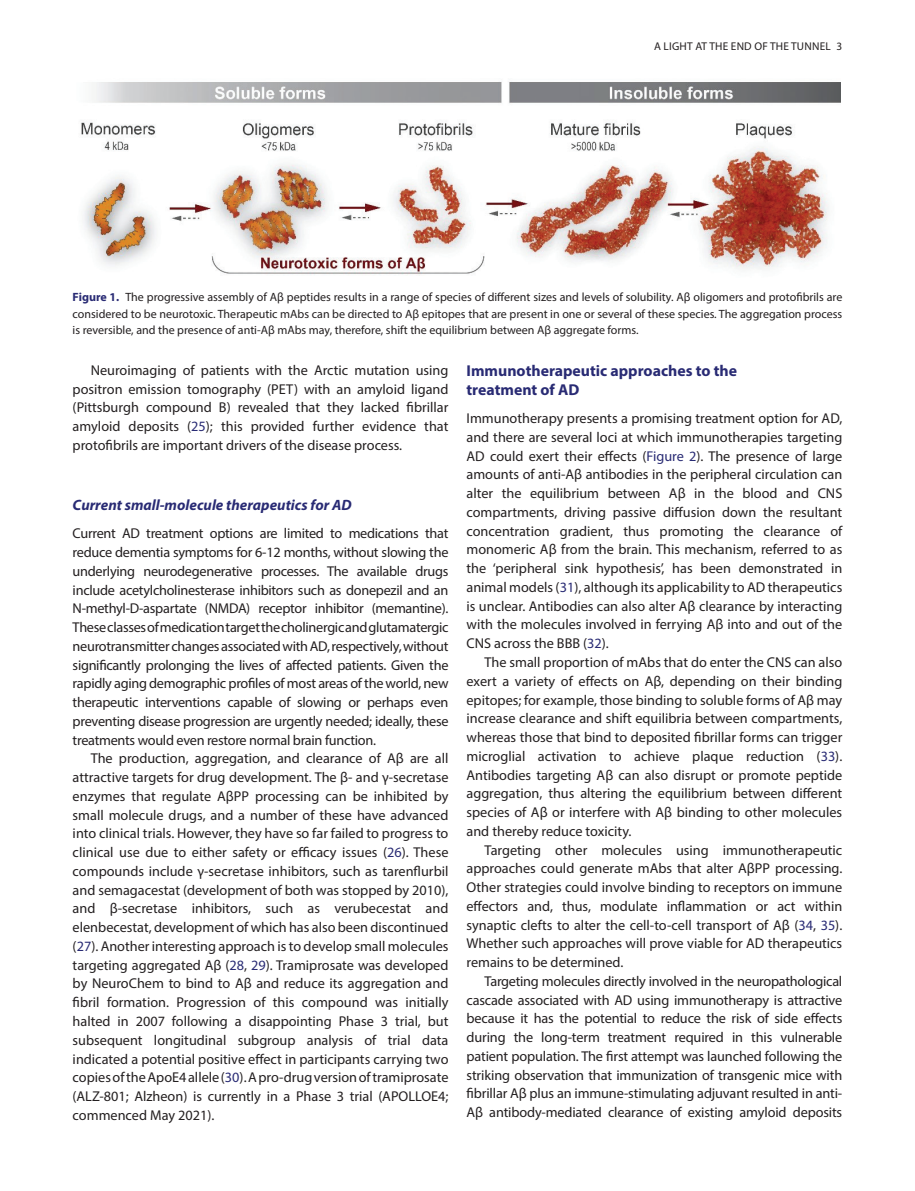
<style>
.page{position:relative;width:915px;height:1191px;background:#fff}
.page>*{position:absolute;margin:0;border:0;box-sizing:border-box;transform-origin:0 0}
.A_head{font:700 15.75px/18.8px "Myriad Pro";color:#292b74}
.B_head{font:italic 700 15px "Myriad Pro";color:#292b74}
.Body_text_next{font:14.25px/18.8px "Myriad Pro";color:#231f20;text-align:justify}
.Body_text_first{font:14.25px/18.8px "Myriad Pro";letter-spacing:-.015em;color:#231f20;text-align:justify}
.Figure_title{font:12px/16.5px "Myriad Pro";color:#231f20;text-align:justify}
.t1{font:11.25px "Myriad Pro";letter-spacing:.02em;color:#231f20}
.s1{font-weight:700;color:#292b74}
.s2{color:#292b74}
</style>
<div class="page">
<img style="left:81px;top:82px;width:759px;height:194px">
<p class="t1" style="left:654px;top:39px;width:189px">A LIGHT AT THE END OF THE TUNNEL 3</p>
<p class="Figure_title" style="left:73px;top:288px;width:771px"><span class="s1">Figure 1.</span> The progressive assembly of Aβ peptides results in a range of species of different sizes and levels of solubility. Aβ oligomers and protofibrils are considered to be neurotoxic. Therapeutic mAbs can be directed to Aβ epitopes that are present in one or several of these species. The aggregation process is reversible, and the presence of anti-Aβ mAbs may, therefore, shift the equilibrium between Aβ aggregate forms.</p>
<p class="Body_text_next" style="left:73px;top:360px;width:377px;text-indent:18px">Neuroimaging of patients with the Arctic mutation using positron emission tomography (PET) with an amyloid ligand (Pittsburgh compound B) revealed that they lacked fibrillar amyloid deposits (<span class="s2">25</span>); this provided further evidence that protofibrils are important drivers of the disease process.</p>
<p class="B_head" style="left:73px;top:495px;width:280px">Current small-molecule therapeutics for AD</p>
<p class="Body_text_first" style="left:73px;top:524px;width:377px">Current AD treatment options are limited to medications that reduce dementia symptoms for 6‑12 months, without slowing the underlying neurodegenerative processes. The available drugs include acetylcholinesterase inhibitors such as donepezil and an N-methyl-D-aspartate (NMDA) receptor inhibitor (memantine).<br>These classes of medication target the cholinergic and glutamatergic neurotransmitter changes associated with AD, respectively, without significantly prolonging the lives of affected patients. Given the rapidly aging demographic profiles of most areas of the world, new therapeutic interventions capable of slowing or perhaps even preventing disease progression are urgently needed; ideally, these treatments would even restore normal brain function.</p>
<p class="Body_text_next" style="left:73px;top:749px;width:377px;text-indent:18px">The production, aggregation, and clearance of Aβ are all attractive targets for drug development. The β- and γ-secretase enzymes that regulate AβPP processing can be inhibited by small molecule drugs, and a number of these have advanced into clinical trials. However, they have so far failed to progress to clinical use due to either safety or efficacy issues (<span class="s2">26</span>). These compounds include γ-secretase inhibitors, such as tarenflurbil and semagacestat (development of both was stopped by 2010), and β-secretase inhibitors, such as verubecestat and elenbecestat, development of which has also been discontinued (<span class="s2">27</span>). Another interesting approach is to develop small molecules targeting aggregated Aβ (<span class="s2">28</span>, <span class="s2">29</span>). Tramiprosate was developed by NeuroChem to bind to Aβ and reduce its aggregation and fibril formation. Progression of this compound was initially halted in 2007 following a disappointing Phase 3 trial, but subsequent longitudinal subgroup analysis of trial data indicated a potential positive effect in participants carrying two copies of the ApoE4 allele (<span class="s2">30</span>). A pro-drug version of tramiprosate (ALZ-801; Alzheon) is currently in a Phase 3 trial (APOLLOE4; commenced May 2021).</p>
<p class="A_head" style="left:466px;top:361px;width:272px">Immunotherapeutic approaches to the treatment of AD</p>
<p class="Body_text_first" style="left:466px;top:409px;width:377px">Immunotherapy presents a promising treatment option for AD, and there are several loci at which immunotherapies targeting AD could exert their effects (<span class="s2">Figure 2</span>). The presence of large amounts of anti-Aβ antibodies in the peripheral circulation can alter the equilibrium between Aβ in the blood and CNS compartments, driving passive diffusion down the resultant concentration gradient, thus promoting the clearance of monomeric Aβ from the brain. This mechanism, referred to as the ‘peripheral sink hypothesis’, has been demonstrated in animal models (<span class="s2">31</span>), although its applicability to AD therapeutics is unclear. Antibodies can also alter Aβ clearance by interacting with the molecules involved in ferrying Aβ into and out of the CNS across the BBB (<span class="s2">32</span>).</p>
<p class="Body_text_next" style="left:466px;top:652px;width:377px;text-indent:18px">The small proportion of mAbs that do enter the CNS can also exert a variety of effects on Aβ, depending on their binding epitopes; for example, those binding to soluble forms of Aβ may increase clearance and shift equilibria between compartments, whereas those that bind to deposited fibrillar forms can trigger microglial activation to achieve plaque reduction (<span class="s2">33</span>).<br>Antibodies targeting Aβ can also disrupt or promote peptide aggregation, thus altering the equilibrium between different species of Aβ or interfere with Aβ binding to other molecules and thereby reduce toxicity.</p>
<p class="Body_text_next" style="left:466px;top:840px;width:377px;text-indent:18px">Targeting other molecules using immunotherapeutic approaches could generate mAbs that alter AβPP processing.<br>Other strategies could involve binding to receptors on immune effectors and, thus, modulate inflammation or act within synaptic clefts to alter the cell-to-cell transport of Aβ (<span class="s2">34</span>, <span class="s2">35</span>).<br>Whether such approaches will prove viable for AD therapeutics remains to be determined.</p>
<p class="Body_text_next" style="left:466px;top:971px;width:377px;text-indent:18px">Targeting molecules directly involved in the neuropathological cascade associated with AD using immunotherapy is attractive because it has the potential to reduce the risk of side effects during the long-term treatment required in this vulnerable patient population. The first attempt was launched following the striking observation that immunization of transgenic mice with fibrillar Aβ plus an immune-stimulating adjuvant resulted in anti-Aβ antibody-mediated clearance of existing amyloid deposits</p>
</div>
